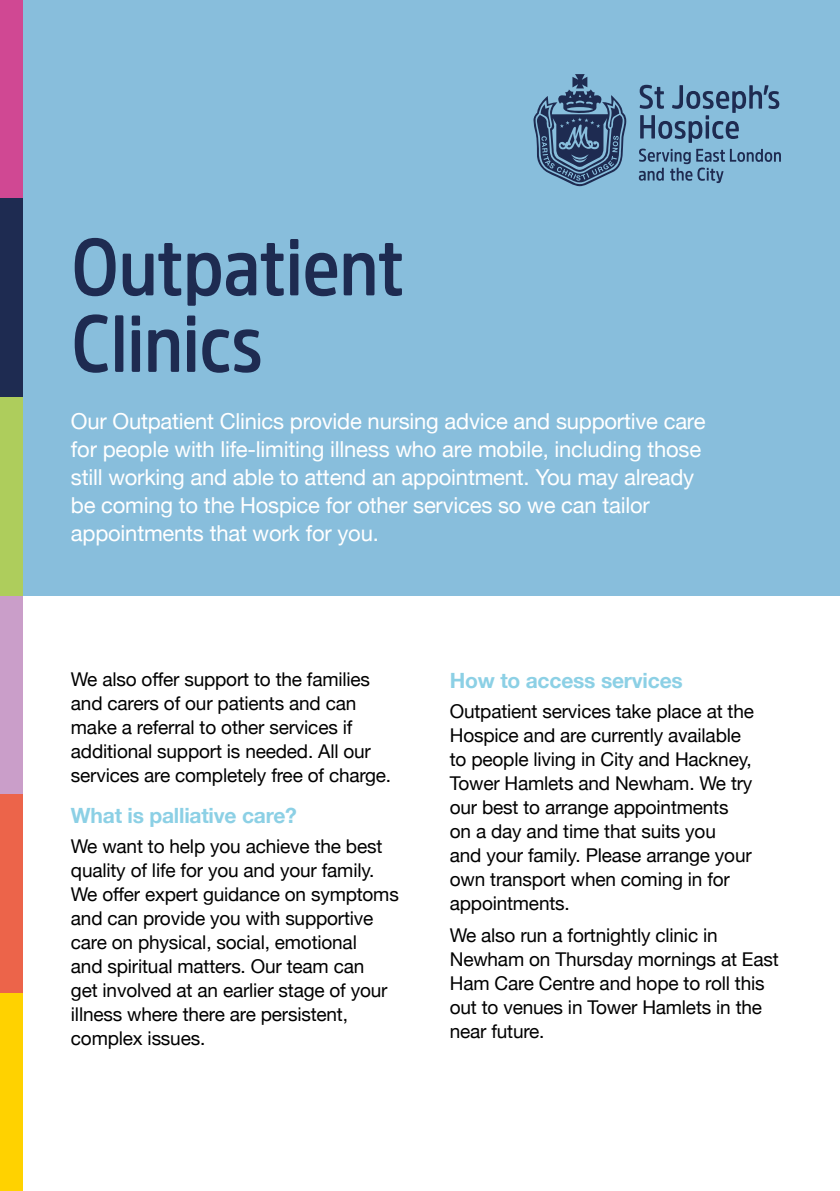
<style>
.page{position:relative;width:840px;height:1191px;background:#fff}
.page>*{position:absolute;margin:0;border:0;box-sizing:border-box;transform-origin:0 0}
.t1{font:600 80px/76.6px "Amsi Pro Narrow";letter-spacing:-.01em;color:#1e2b51}
.t2{font:22px/28px "Helvetica Neue";letter-spacing:-.01em;color:#fff}
.t3{font:700 21px "Helvetica Neue";letter-spacing:-.01em;color:#8cd0e5}
.t4{font:19px/24px "Helvetica Neue";letter-spacing:-.01em;color:#000}
</style>
<div class="page">
<div style="left:0;top:0;width:839px;height:595px;background:#88bedc"></div>
<div style="left:0;top:992px;width:23px;height:199px;background:#ffd200"></div>
<div style="left:0;top:794px;width:23px;height:198px;background:#ec644a"></div>
<div style="left:0;top:595px;width:23px;height:199px;background:#ca9ec9"></div>
<div style="left:0;top:0;width:23px;height:198px;background:#d04893"></div>
<div style="left:0;top:198px;width:23px;height:199px;background:#1e2b51"></div>
<div style="left:0;top:397px;width:23px;height:198px;background:#aecd5c"></div>
<svg style="left:638px;top:149px;width:142px;height:34px"></svg>
<svg style="left:639px;top:85px;width:139px;height:58px"></svg>
<svg style="left:533px;top:74px;width:93px;height:112px"></svg>
<h1 class="t1" style="left:71px;top:220px;width:335px">Outpatient<br>Clinics</h1>
<p class="t2" style="left:71px;top:408px;width:635px">Our Outpatient Clinics provide nursing advice and supportive care for people with life-limiting illness who are mobile, including those still working and able to attend an appointment. You may already be coming to the Hospice for other services so we can tailor appointments that work for you.</p>
<p class="t4" style="left:71px;top:668px;width:321px">We also offer support to the families and carers of our patients and can make a referral to other services if additional support is needed. All our services are completely free of charge.</p>
<p class="t3" style="left:71px;top:799px;width:227px">What is palliative care?</p>
<p class="t4" style="left:71px;top:835px;width:329px">We want to help you achieve the best quality of life for you and your family.<br>We offer expert guidance on symptoms and can provide you with supportive care on physical, social, emotional<br>and spiritual matters. Our team can<br>get involved at an earlier stage of your illness where there are persistent, complex issues.</p>
<p class="t3" style="left:449px;top:664px;width:234px">How to access services</p>
<p class="t4" style="left:449px;top:700px;width:305px">Outpatient services take place at the<br>Hospice and are currently available to people living in City and Hackney,<br>Tower Hamlets and Newham. We try our best to arrange appointments on a day and time that suits you<br>and your family. Please arrange your own transport when coming in for appointments.</p>
<p class="t4" style="left:449px;top:924px;width:330px">We also run a fortnightly clinic in<br>Newham on Thursday mornings at East<br>Ham Care Centre and hope to roll this out to venues in Tower Hamlets in the near future.</p>
</div>
